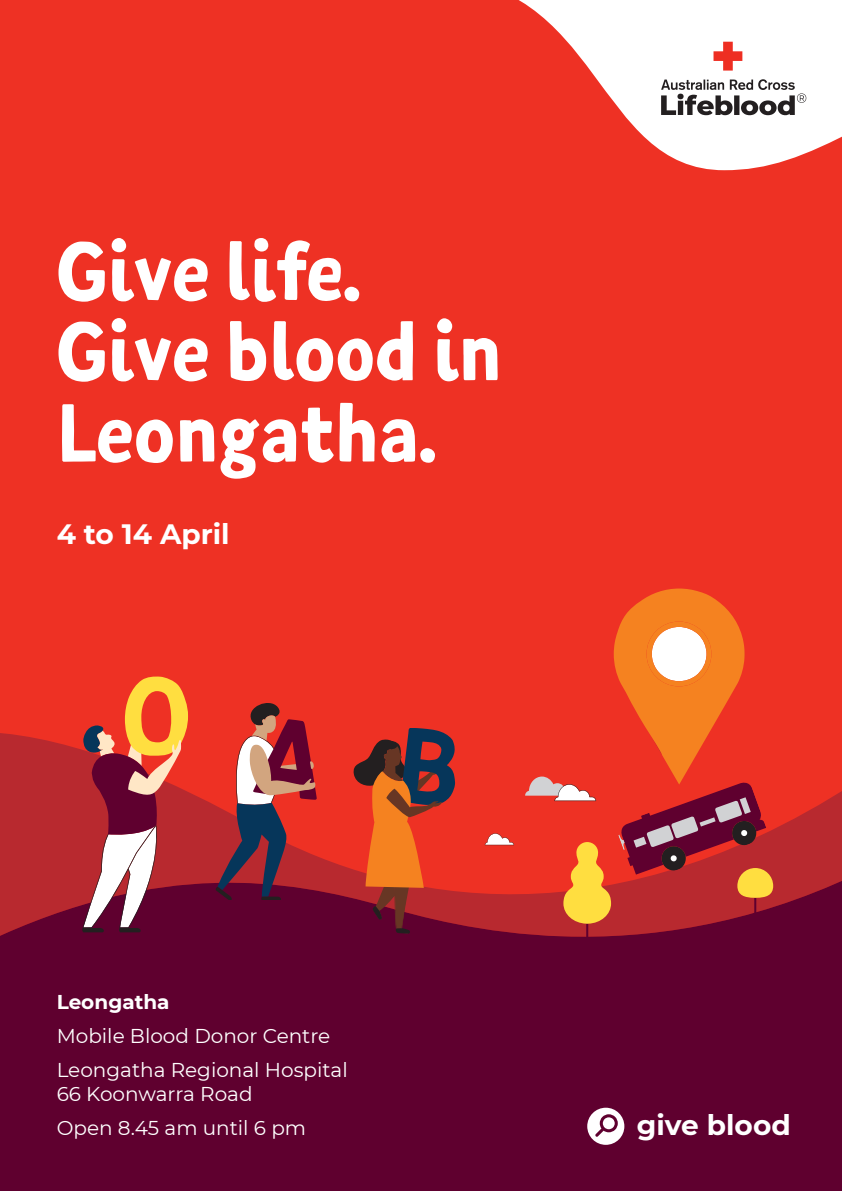
<style>
.page{position:relative;width:842px;height:1191px;background:#ee3124}
.page>*{position:absolute;margin:0;border:0;box-sizing:border-box;transform-origin:0 0}
.t1{font:700 82px/80px "Fela";letter-spacing:-.01em;color:#fff}
.t2{font:700 28px "Montserrat";color:#fff}
.t3{font:20px "Montserrat";color:#fff}
.t4{font:700 20px "Montserrat";color:#fff}
</style>
<div class="page">
<svg style="left:0;top:733px;width:842px;height:126px"></svg>
<div style="left:0;top:1000px;width:842px;height:191px;background:#5f002f"></div>
<svg style="left:485px;top:833px;width:29px;height:12px"></svg>
<svg style="left:0;top:859px;width:842px;height:141px;background:#71072e"></svg>
<svg style="left:82px;top:676px;width:106px;height:256px"></svg>
<svg style="left:216px;top:703px;width:100px;height:197px"></svg>
<svg style="left:352px;top:728px;width:103px;height:205px"></svg>
<svg style="left:587px;top:1107px;width:37px;height:37px"></svg>
<svg style="left:525px;top:588px;width:248px;height:350px"></svg>
<svg style="left:519px;top:0;width:323px;height:170px;fill:#fff"></svg>
<svg style="left:713px;top:42px;width:29px;height:29px"></svg>
<svg style="left:661px;top:79px;width:145px;height:36px;background:#aaa9a9"></svg>
<p class="t1" style="left:57px;top:233px;width:447px">Give life.<br>Give blood in</p>
<p class="t1" style="left:57px;top:394px;width:381px">Leongatha.</p>
<p class="t2" style="left:57px;top:514px;width:174px">4 to 14 April</p>
<p class="t4" style="left:57px;top:987px;width:114px">Leongatha</p>
<p class="t3" style="left:57px;top:1022px;width:275px">Mobile Blood Donor Centre</p>
<p class="t3" style="left:57px;top:1055px;width:293px">Leongatha Regional Hospital</p>
<p class="t3" style="left:57px;top:1080px;width:197px">66 Koonwarra Road</p>
<p class="t3" style="left:57px;top:1113px;width:251px">Open 8.45 am until 6 pm</p>
<p class="t2" style="left:637px;top:1104px;width:155px">give blood</p>
</div>
